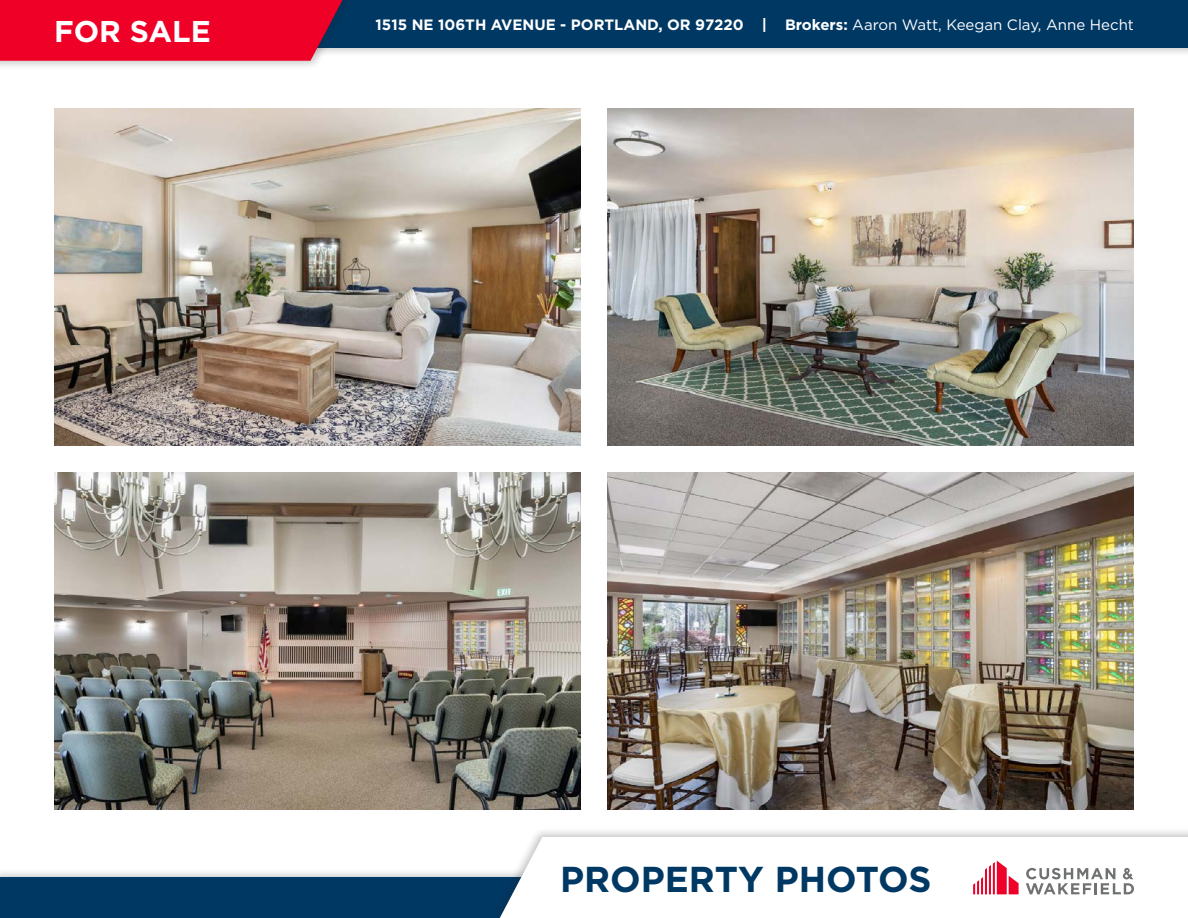
<style>
.page{position:relative;width:1188px;height:918px;background:#fff}
.page>*{position:absolute;margin:0;border:0;box-sizing:border-box;transform-origin:0 0}
.Bullets_-_Standard{font:700 36px "Gotham";color:#003864}
.t1{font:700 30px "Gotham";color:#fff}
.t2{font:700 15px "Gotham";color:#fff}
.s1{font-weight:400}
</style>
<div class="page">
<img style="left:54px;top:108px;width:526px;height:338px">
<img style="left:54px;top:472px;width:526px;height:338px">
<img style="left:608px;top:108px;width:526px;height:337px">
<img style="left:608px;top:472px;width:526px;height:338px">
<div style="left:0;top:0;width:1188px;height:57px;background:#231f20;opacity:.25"></div>
<div style="left:0;top:0;width:1188px;height:47px;background:#003864"></div>
<div style="left:0;top:0;width:359px;height:71px;background:#231f20;opacity:.25"></div>
<div style="left:0;top:0;width:342px;height:61px;background:#ef0027"></div>
<div style="left:0;top:867px;width:1188px;height:51px;background:#231f20;opacity:.25"></div>
<div style="left:0;top:878px;width:1188px;height:40px;background:#003864"></div>
<div style="left:491px;top:827px;width:697px;height:91px;background:#231f20;opacity:.25"></div>
<svg style="left:500px;top:837px;width:688px;height:81px"></svg>
<svg style="left:973px;top:861px;width:46px;height:33px"></svg>
<svg style="left:1026px;top:868px;width:108px;height:26px"></svg>
<p class="t1" style="left:54px;top:12px;width:158px">FOR SALE</p>
<p class="t2" style="left:376px;top:14px;width:760px">1515 NE 106TH AVENUE - PORTLAND, OR 97220 | Brokers: <span class="s1">Aaron Watt, Keegan Clay, Anne Hecht</span></p>
<p class="Bullets_-_Standard" style="left:560px;top:855px;width:373px">PROPERTY PHOTOS</p>
</div>
